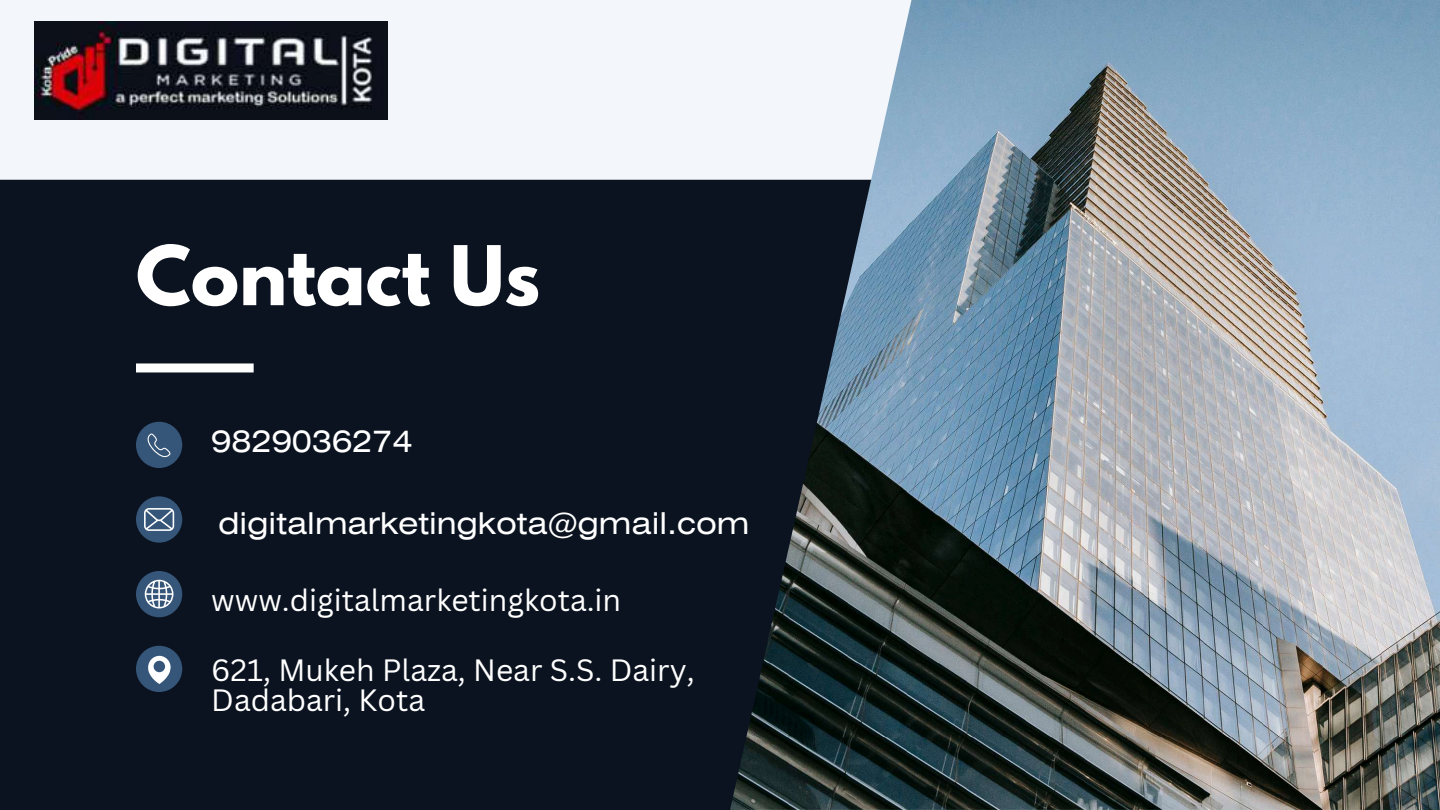
<style>
.page{position:relative;width:1440px;height:810px;background:#f3f6fa}
.page>*{position:absolute;margin:0;border:0;box-sizing:border-box;transform-origin:0 0}
.t1{font:700 72.8px "League Spartan";color:#fff}
.t2{font:30px/30px "Canva Sans";color:#fff}
.t3{font:30px "Helios Ext";color:#fff}
</style>
<div class="page">
<div style="left:0;top:180px;width:730px;height:630px;background:#0b1320"></div>
<div style="left:136px;top:363px;width:118px;height:9px;background:#fff"></div>
<div style="left:136px;top:571px;width:46px;height:46px;background:#365679;border-radius:50%"></div>
<div style="left:136px;top:496px;width:46px;height:47px;background:#365679;border-radius:50%"></div>
<svg style="left:144px;top:508px;width:30px;height:23px"></svg>
<svg style="left:145px;top:580px;width:28px;height:28px"></svg>
<div style="left:136px;top:646px;width:46px;height:46px;background:#365679;border-radius:50%"></div>
<svg style="left:148px;top:656px;width:23px;height:28px"></svg>
<div style="left:136px;top:422px;width:46px;height:46px;background:#365679;border-radius:50%"></div>
<svg style="left:147px;top:433px;width:24px;height:24px"></svg>
<img style="left:730px;top:0;width:710px;height:810px">
<img style="left:35px;top:21px;width:353px;height:98px">
<h1 class="t1" style="left:136px;top:240px;width:406px">Contact Us</h1>
<p class="t3" style="left:211px;top:430px;width:203px">9829036274</p>
<p class="t3" style="left:219px;top:512px;width:532px">digitalmarketingkota@gmail.com</p>
<p class="t2" style="left:211px;top:584px;width:411px">www.digitalmarketingkota.in</p>
<p class="t2" style="left:211px;top:654px;width:485px">621, Mukeh Plaza, Near S.S. Dairy,<br>Dadabari, Kota</p>
</div>
